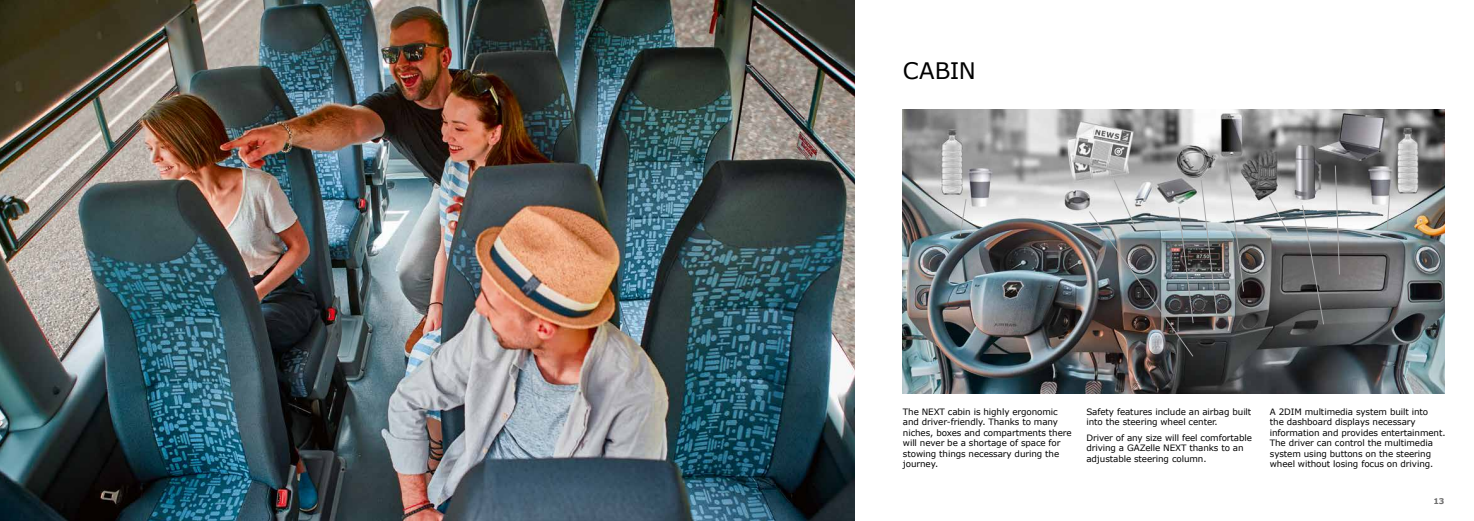
<style>
.page{position:relative;width:1474px;height:521px;background:#fff}
.page>*{position:absolute;margin:0;border:0;box-sizing:border-box;transform-origin:0 0}
.t1{font:22.75px "Verdana";letter-spacing:-.015em;color:#000}
.t2{font:8.75px/10.5px "Verdana";letter-spacing:-.01em;color:#000}
.t3{font:700 7.88px "Verdana";color:#6e6e6e}
</style>
<div class="page">
<img style="left:0;top:0;width:854px;height:521px">
<img style="left:903px;top:109px;width:541px;height:284px">
<svg style="left:959px;top:199px;width:7px;height:37px"></svg>
<svg style="left:1200px;top:180px;width:17px;height:141px;background:#8b8f90"></svg>
<svg style="left:1226px;top:162px;width:17px;height:130px;background:#a6a9aa"></svg>
<svg style="left:1386px;top:193px;width:3px;height:37px"></svg>
<svg style="left:1268px;top:196px;width:20px;height:38px"></svg>
<svg style="left:1334px;top:165px;width:5px;height:110px"></svg>
<img style="left:1088px;top:179px;width:105px;height:178px">
<svg style="left:1301px;top:205px;width:23px;height:120px;background:#757779"></svg>
<h1 class="t1" style="left:903px;top:56px;width:74px">CABIN</h1>
<p class="t2" style="left:903px;top:407px;width:170px">The NEXT cabin is highly ergonomic and driver-friendly. Thanks to many niches, boxes and compartments there will never be a shortage of space for stowing things necessary during the journey.</p>
<p class="t2" style="left:1086px;top:407px;width:166px">Safety features include an airbag built into the steering wheel center.</p>
<p class="t2" style="left:1086px;top:432px;width:167px">Driver of any size will feel comfortable driving a GAZelle NEXT thanks to an adjustable steering column.</p>
<p class="t2" style="left:1269px;top:407px;width:177px">A 2DIM multimedia system built into<br>the dashboard displays necessary information and provides entertainment.<br>The driver can control the multimedia system using buttons on the steering wheel without losing focus on driving.</p>
<p class="t3" style="left:1433px;top:496px;width:12px">13</p>
</div>
